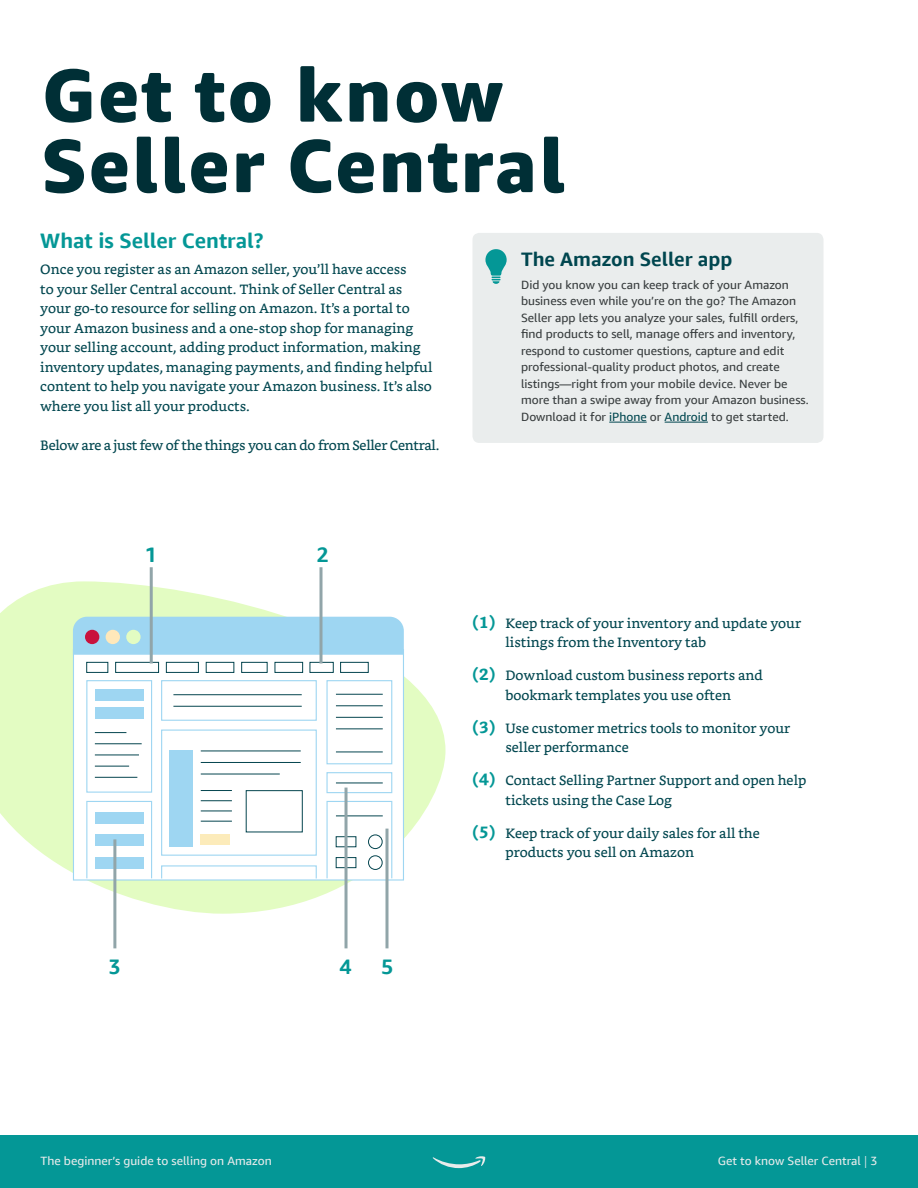
<style>
.page{position:relative;width:918px;height:1188px;background:#fff}
.page>*{position:absolute;margin:0;border:0;box-sizing:border-box;transform-origin:0 0}
.t1{font:800 75px/70.5px "Amazon Ember Display";letter-spacing:.025em;color:#002f36}
.t2{font:700 21px "Amazon Ember Display";color:#049796}
.t3{font:700 19.5px "Amazon Ember Display";color:#00464f}
.t4{font:13.5px/19.5px "Bookerly";color:#00464f}
.t5{font:13.5px "Bookerly";letter-spacing:-.02em;color:#00464f}
.t6{font:12px/16.5px "Amazon Ember Display";color:#383d3e}
.t7{font:12px "Amazon Ember Display";color:#e8ebeb}
.s1{color:#00464f}
.s2{font-weight:700;font-size:16.5px;color:#049796}
.s3{font-family:"Minion Pro"}
</style>
<div class="page">
<div style="left:0;top:1135px;width:918px;height:53px;background:#049796"></div>
<svg style="left:432px;top:1156px;width:54px;height:12px"></svg>
<svg style="left:0;top:581px;width:445px;height:333px;fill:#e3fcc2"></svg>
<div style="left:73px;top:649px;width:331px;height:232px;background:#fff;border:1px solid #9ed6f2"></div>
<div style="left:73px;top:617px;width:331px;height:38px;background:#9ed6f2"></div>
<div style="left:85px;top:630px;width:14px;height:14px;background:#c9123d;border-radius:50%"></div>
<div style="left:106px;top:630px;width:14px;height:14px;background:#ffe8ba;border-radius:50%"></div>
<div style="left:126px;top:630px;width:15px;height:14px;background:#e3fcc2;border-radius:50%"></div>
<svg style="left:86px;top:680px;width:307px;height:200px"></svg>
<svg style="left:86px;top:661px;width:297px;height:209px"></svg>
<hr style="left:113px;top:839px;width:3px;height:109px;background:#91a5a9">
<hr style="left:345px;top:788px;width:3px;height:160px;background:#91a5a9">
<hr style="left:386px;top:829px;width:2px;height:119px;background:#91a5a9">
<hr style="left:150px;top:567px;width:3px;height:97px;background:#91a5a9">
<hr style="left:320px;top:567px;width:2px;height:97px;background:#91a5a9">
<div style="left:472px;top:233px;width:352px;height:210px;background:#eaeded;border-radius:7px"></div>
<svg style="left:485px;top:249px;width:22px;height:35px"></svg>
<hr style="left:609px;top:422px;width:38px;height:1px;background:#00464f">
<hr style="left:665px;top:422px;width:43px;height:1px;background:#00464f">
<h1 class="t1" style="left:41px;top:61px;width:525px">Get to know<br>Seller Central</h1>
<h2 class="t2" style="left:40px;top:228px;width:225px">What is Seller Central?</h2>
<p class="t4" style="left:40px;top:260px;width:394px">Once you register as an Amazon seller, you’ll have access<br>to your Seller Central account. Think of Seller Central as your go-to resource for selling on Amazon. It’s a portal to your Amazon business and a one-stop shop for managing your selling account, adding product information, making inventory updates, managing payments, and finding helpful content to help you navigate your Amazon business. It’s also where you list all your products.</p>
<p class="t5" style="left:40px;top:437px;width:401px">Below are a just few of the things you can do from Seller Central.</p>
<h3 class="t3" style="left:521px;top:246px;width:213px">The Amazon Seller app</h3>
<p class="t6" style="left:521px;top:276px;width:289px">Did you know you can keep track of your Amazon business even while you’re on the go? The Amazon Seller app lets you analyze your sales, fulfill orders, find products to sell, manage offers and inventory, respond to customer questions, capture and edit professional-quality product photos, and create listings—right from your mobile device. Never be more than a swipe away from your Amazon business.<br>Download it for <span class="s1">iPhone</span> or <span class="s1">Android</span> to get started.</p>
<h2 class="t2" style="left:145px;top:541px;width:14px">1</h2>
<h2 class="t2" style="left:316px;top:541px;width:14px">2</h2>
<h2 class="t2" style="left:109px;top:953px;width:14px">3</h2>
<h2 class="t2" style="left:340px;top:953px;width:14px">4</h2>
<h2 class="t2" style="left:381px;top:953px;width:14px">5</h2>
<p class="t4" style="left:506px;top:613px;width:297px;text-indent:-33px"><span class="s2">(1)</span> Keep track of your inventory and update your listings from the Inventory tab</p>
<p class="t4" style="left:472px;top:666px;width:292px;text-align:center"><span class="s2">(2)</span> Download custom business reports and bookmark templates you use often</p>
<p class="t4" style="left:506px;top:718px;width:286px;text-indent:-33px"><span class="s2">(3)</span> Use customer metrics tools to monitor your seller performance</p>
<p class="t4" style="left:506px;top:771px;width:302px;text-indent:-33px"><span class="s2">(4)</span> Contact Selling Partner Support and open help tickets using the Case Log</p>
<p class="t4" style="left:506px;top:823px;width:256px;text-indent:-33px"><span class="s2">(5)</span> Keep track of your daily sales for all the products you sell on Amazon</p>
<p class="t7" style="left:40px;top:1154px;width:233px">The beginner’s guide to selling on Amazon</p>
<p class="t7" style="left:718px;top:1154px;width:161px">Get to know Seller Central <span class="s3">|</span> 3</p>
</div>
